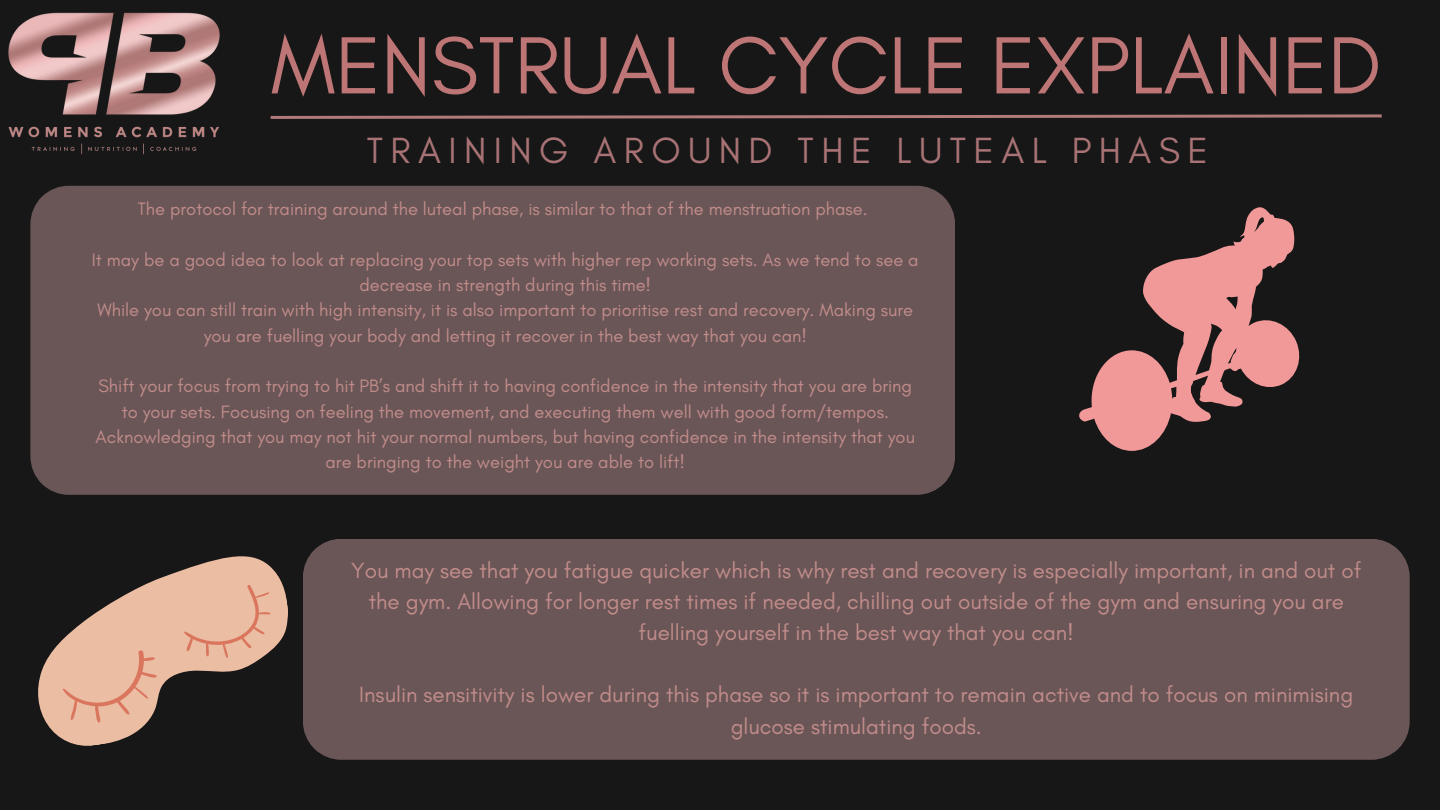
<style>
.page{position:relative;width:1440px;height:810px;background:#171717}
.page>*{position:absolute;margin:0;border:0;box-sizing:border-box;transform-origin:0 0}
.t1{font:82.6px "Glacial Indifference";color:#be7575}
.t2{font:37.1px "Glacial Indifference";letter-spacing:.2em;color:#a97375}
.t3{font:22.4px/31.1px "Glacial Indifference";color:#c18c8a;text-align:center}
.t4{font:18.3px/25.3px "Glacial Indifference";color:#c18c8a;text-align:center}
</style>
<div class="page">
<img style="left:8px;top:12px;width:212px;height:143px">
<svg style="left:270px;top:114px;width:1112px;height:5px"></svg>
<div style="left:30px;top:186px;width:925px;height:309px;background:#6a5657"></div>
<div style="left:303px;top:539px;width:1107px;height:221px;background:#6a5657"></div>
<svg style="left:1079px;top:207px;width:221px;height:244px"></svg>
<svg style="left:38px;top:556px;width:250px;height:190px"></svg>
<svg style="left:52px;top:582px;width:232px;height:145px"></svg>
<p class="t1" style="left:271px;top:15px;width:1112px">MENSTRUAL CYCLE EXPLAINED</p>
<p class="t2" style="left:367px;top:127px;width:843px">TRAINING AROUND THE LUTEAL PHASE</p>
<p class="t4" style="left:138px;top:196px;width:731px">The protocol for training around the luteal phase, is similar to that of the menstruation phase.</p>
<p class="t4" style="left:92px;top:247px;width:828px">It may be a good idea to look at replacing your top sets with higher rep working sets. As we tend to see a decrease in strength during this time!</p>
<p class="t4" style="left:97px;top:297px;width:817px">While you can still train with high intensity, it is also important to prioritise rest and recovery. Making sure you are fuelling your body and letting it recover in the best way that you can!</p>
<p class="t4" style="left:96px;top:373px;width:821px">Shift your focus from trying to hit PB’s and shift it to having confidence in the intensity that you are bring to your sets. Focusing on feeling the movement, and executing them well with good form/tempos.<br>Acknowledging that you may not hit your normal numbers, but having confidence in the intensity that you are bringing to the weight you are able to lift!</p>
<p class="t3" style="left:351px;top:554px;width:1012px">You may see that you fatigue quicker which is why rest and recovery is especially important, in and out of the gym. Allowing for longer rest times if needed, chilling out outside of the gym and ensuring you are fuelling yourself in the best way that you can!</p>
<p class="t3" style="left:359px;top:679px;width:996px">Insulin sensitivity is lower during this phase so it is important to remain active and to focus on minimising glucose stimulating foods.</p>
</div>
